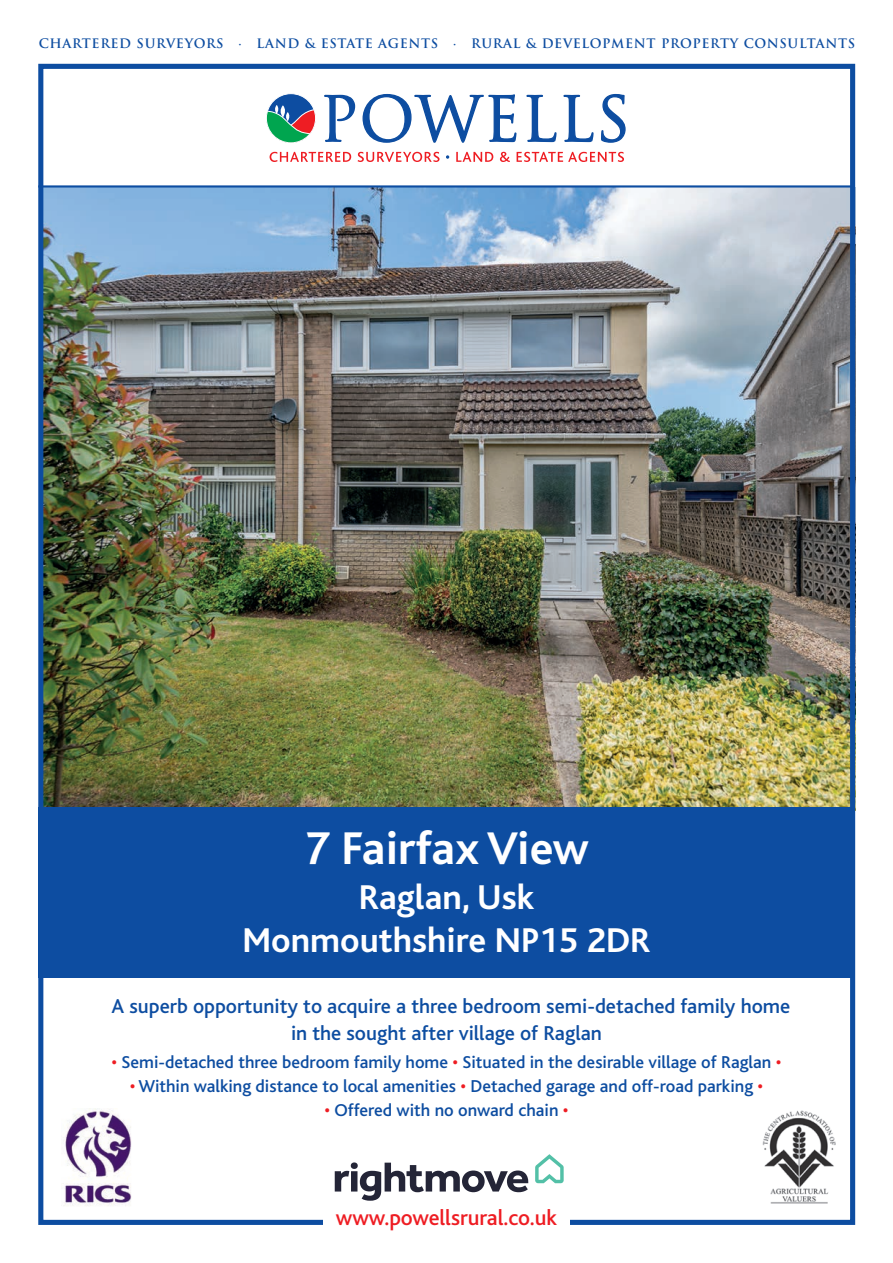
<style>
.page{position:relative;width:893px;height:1263px;background:#fff}
.page>*{position:absolute;margin:0;border:0;box-sizing:border-box;transform-origin:0 0}
.t1{font:700 48px "Bliss";color:#fff}
.t2{font:700 36px/43.2px "Bliss";color:#fff;text-align:center}
.t3{font:500 22.5px "Bliss";color:#ee1d23}
.t4{font:500 21px/27px "Bliss";color:#0d4da1;text-align:center}
.t5{font:500 18px "Bliss";color:#0d4da1}
.t6{font:700 12.75px "Trajan Pro";letter-spacing:.05em;color:#0d4da1}
.s1{color:#ee1d23}
</style>
<div class="page">
<img style="left:44px;top:188px;width:805px;height:619px">
<div style="left:38px;top:64px;width:817px;height:1161px;border:5px solid #0d4da1"></div>
<div style="left:38px;top:807px;width:817px;height:170px;background:#0d4da1"></div>
<img style="left:763px;top:1110px;width:72px;height:94px">
<img style="left:63px;top:1108px;width:69px;height:98px">
<svg style="left:535px;top:1154px;width:29px;height:29px"></svg>
<svg style="left:335px;top:1162px;width:193px;height:39px"></svg>
<div style="left:323px;top:1203px;width:247px;height:39px;background:#fff"></div>
<svg style="left:270px;top:152px;width:81px;height:10px"></svg>
<svg style="left:357px;top:152px;width:82px;height:10px"></svg>
<svg style="left:446px;top:155px;width:3px;height:4px"></svg>
<svg style="left:456px;top:152px;width:37px;height:10px"></svg>
<svg style="left:500px;top:152px;width:10px;height:10px"></svg>
<svg style="left:517px;top:152px;width:107px;height:10px"></svg>
<div style="left:266px;top:94px;width:50px;height:49px;background:#0d4da1;border-radius:50%"></div>
<svg style="left:266px;top:105px;width:50px;height:38px"></svg>
<svg style="left:324px;top:94px;width:32px;height:48px"></svg>
<svg style="left:362px;top:93px;width:155px;height:50px"></svg>
<svg style="left:526px;top:94px;width:31px;height:49px"></svg>
<svg style="left:563px;top:94px;width:31px;height:49px"></svg>
<svg style="left:601px;top:93px;width:25px;height:50px"></svg>
<hr style="left:38px;top:185px;width:817px;height:3px;background:#0d4da1">
<p class="t6" style="left:39px;top:35px;width:818px">CHARTERED SURVEYORS · LAND &amp; ESTATE AGENTS · RURAL &amp; DEVELOPMENT PROPERTY CONSULTANTS</p>
<h1 class="t1" style="left:304px;top:823px;width:286px">7 Fairfax View</h1>
<h2 class="t2" style="left:242px;top:876px;width:410px">Raglan, Usk<br>Monmouthshire NP15 2DR</h2>
<p class="t4" style="left:111px;top:993px;width:680px">A superb opportunity to acquire a three bedroom semi-detached family home in the sought after village of Raglan</p>
<p class="t5" style="left:112px;top:1053px;width:671px"><span class="s1">•</span> Semi-detached three bedroom family home <span class="s1">•</span> Situated in the desirable village of Raglan <span class="s1">•</span></p>
<p class="t5" style="left:130px;top:1077px;width:635px"><span class="s1">•</span> Within walking distance to local amenities <span class="s1">•</span> Detached garage and off-road parking <span class="s1">•</span></p>
<p class="t5" style="left:324px;top:1101px;width:246px"><span class="s1">•</span> Offered with no onward chain <span class="s1">•</span></p>
<p class="t3" style="left:336px;top:1206px;width:223px">www.powellsrural.co.uk</p>
</div>
